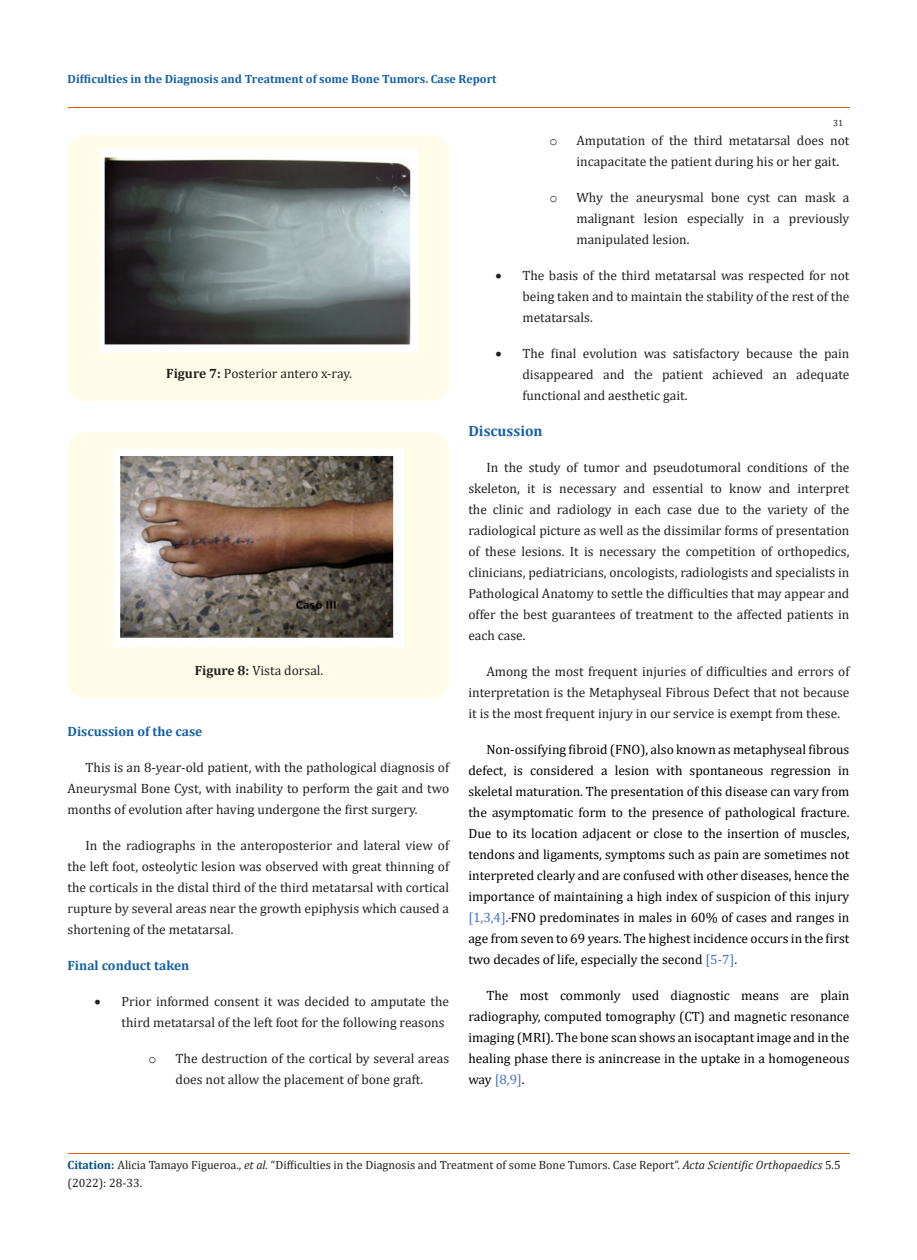
<style>
.page{position:relative;width:917px;height:1260px;background:#fff}
.page>*{position:absolute;margin:0;border:0;box-sizing:border-box;transform-origin:0 0}
.No_Spacing{font:700 15px "Cambria";color:#1560a6}
.No_Spacing-2{font:13.5px/21px "Cambria";color:#231f20;text-align:justify}
.t1{font:13.5px/21px "Cambria";color:#000;text-align:justify}
.No_Spacing-3{font:700 13.5px "Cambria";color:#1560a6}
.t2{font:13.5px "Courier New";color:#231f20}
.t3{font:12px/18px "Cambria";color:#231f20}
.t4{font:700 12px "Cambria";color:#1560a6}
.t5{font:9px "Cambria";color:#231f20}
.s1{font-weight:700}
.s2{color:#4472c4}
.s3{color:#00f}
.s4{color:#231f20}
.s5{font-weight:700;color:#035089}
.s6{font-style:italic}
</style>
<div class="page">
<hr style="left:68px;top:108px;width:781px;height:1px;background:#e05d1a">
<hr style="left:68px;top:1154px;width:781px;height:1px;background:#e05d1a">
<div style="left:68px;top:135px;width:381px;height:266px;background:#fffde9;border-radius:18px"></div>
<div style="left:68px;top:432px;width:381px;height:266px;background:#fffde9;border-radius:18px"></div>
<img style="left:101px;top:149px;width:316px;height:203px">
<img style="left:114px;top:449px;width:289px;height:198px">
<p class="t4" style="left:68px;top:70px;width:430px">Difficulties in the Diagnosis and Treatment of some Bone Tumors. Case Report</p>
<p class="t5" style="left:833px;top:118px;width:11px">31</p>
<p class="No_Spacing-2" style="left:166px;top:362px;width:187px"><span class="s1">Figure 7:</span> Posterior antero x-ray.</p>
<p class="No_Spacing-2" style="left:195px;top:660px;width:130px"><span class="s1">Figure 8:</span> Vista dorsal.</p>
<p class="No_Spacing-3" style="left:68px;top:722px;width:136px">Discussion of the case</p>
<p class="No_Spacing-2" style="left:68px;top:757px;width:383px;text-indent:18px">This is an 8-year-old patient, with the pathological diagnosis of Aneurysmal Bone Cyst, with inability to perform the gait and two months of evolution after having undergone the first surgery.</p>
<p class="No_Spacing-2" style="left:68px;top:835px;width:383px;text-indent:18px">In the radiographs in the anteroposterior and lateral view of the left foot, osteolytic lesion was observed with great thinning of the corticals in the distal third of the third metatarsal with cortical rupture by several areas near the growth epiphysis which caused a shortening of the metatarsal.</p>
<p class="No_Spacing-3" style="left:68px;top:956px;width:123px">Final conduct taken</p>
<p class="No_Spacing-2" style="left:122px;top:991px;width:329px;text-indent:-27px">• Prior informed consent it was decided to amputate the third metatarsal of the left foot for the following reasons</p>
<p class="t2" style="left:148px;top:1050px;width:10px">o</p>
<p class="No_Spacing-2" style="left:176px;top:1048px;width:275px">The destruction of the cortical by several areas does not allow the placement of bone graft.</p>
<p class="t2" style="left:549px;top:133px;width:10px">o</p>
<p class="No_Spacing-2" style="left:576px;top:130px;width:274px">Amputation of the third metatarsal does not incapacitate the patient during his or her gait.</p>
<p class="t2" style="left:549px;top:190px;width:10px">o</p>
<p class="No_Spacing-2" style="left:576px;top:187px;width:274px">Why the aneurysmal bone cyst can mask a malignant lesion especially in a previously manipulated lesion.</p>
<p class="No_Spacing-2" style="left:522px;top:265px;width:328px;text-indent:-27px">• The basis of the third metatarsal was respected for not being taken and to maintain the stability of the rest of the metatarsals.</p>
<p class="No_Spacing-2" style="left:522px;top:343px;width:328px;text-indent:-27px">• The final evolution was satisfactory because the pain disappeared and the patient achieved an adequate functional and aesthetic gait.</p>
<p class="No_Spacing" style="left:468px;top:421px;width:76px">Discussion</p>
<p class="No_Spacing-2" style="left:468px;top:457px;width:382px;text-indent:18px">In the study of tumor and pseudotumoral conditions of the skeleton, it is necessary and essential to know and interpret the clinic and radiology in each case due to the variety of the radiological picture as well as the dissimilar forms of presentation of these lesions. It is necessary the competition of orthopedics, clinicians, pediatricians, oncologists, radiologists and specialists in Pathological Anatomy to settle the difficulties that may appear and offer the best guarantees of treatment to the affected patients in each case.</p>
<p class="No_Spacing-2" style="left:468px;top:661px;width:382px;text-indent:18px">Among the most frequent injuries of difficulties and errors of interpretation is the Metaphyseal Fibrous Defect that not because it is the most frequent injury in our service is exempt from these.</p>
<p class="t1" style="left:468px;top:739px;width:382px;text-indent:18px">Non-ossifying fibroid (FNO), also known as metaphyseal fibrous defect, is considered a lesion with spontaneous regression in skeletal maturation. The presentation of this disease can vary from the asymptomatic form to the presence of pathological fracture.<br>Due to its location adjacent or close to the insertion of muscles, tendons and ligaments, symptoms such as pain are sometimes not interpreted clearly and are confused with other diseases, hence the importance of maintaining a high index of suspicion of this injury <span class="s2">[1,3,4]</span><span class="s3">.</span> FNO predominates in males in 60% of cases and ranges in age from seven to 69 years. The highest incidence occurs in the first two decades of life, especially the second <span class="s2">[5-7]</span><span class="s4">.</span></p>
<p class="t1" style="left:468px;top:985px;width:382px;text-indent:18px">The most commonly used diagnostic means are plain radiography, computed tomography (CT) and magnetic resonance imaging (MRI). The bone scan shows an isocaptant image and in the healing phase there is anincrease in the uptake in a homogeneous way <span class="s2">[8,9]</span>.</p>
<p class="t3" style="left:68px;top:1156px;width:774px"><span class="s5">Citation:</span> Alicia Tamayo Figueroa., <span class="s6">et al.</span> “Difficulties in the Diagnosis and Treatment of some Bone Tumors. Case Report”. <span class="s6">Acta Scientific Orthopaedics</span> 5.5 (2022): 28-33.</p>
</div>
